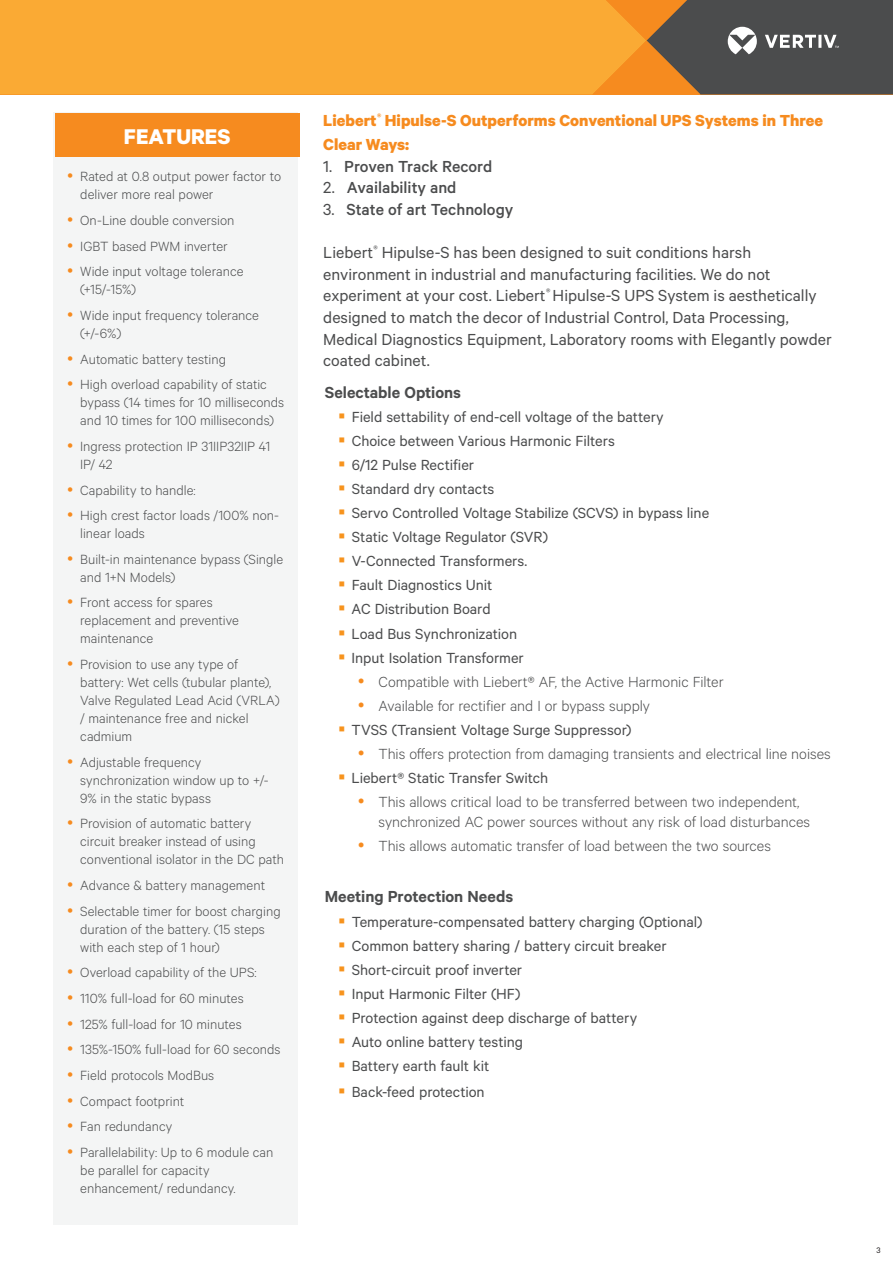
<style>
.page{position:relative;width:893px;height:1263px;background:#fff}
.page>*{position:absolute;margin:0;border:0;box-sizing:border-box;transform-origin:0 0}
.t1{font:700 24px "Calibre";color:#fff}
.t2{font:18px/21.6px "Calibre";color:#4b4c4d}
.t3{font:700 18px/24px "Calibre";color:#f68b1f}
.t4{font:500 18px "Calibre";color:#4b4c4d}
.t5{font:600 18px "Calibre";color:#4b4c4d}
.t6{font:16.5px/24px "Calibre";letter-spacing:-.005em;color:#4b4c4d}
.t7{font:300 16.5px/24px "Calibre";color:#4b4c4d}
.t8{font:300 15px/25.7px "Calibre";color:#4b4c4d}
.t9{font:9px "Calibre";color:#231f20}
.s1{font-weight:400}
</style>
<div class="page">
<div style="left:0;top:0;width:592px;height:94px;background:#faaa34"></div>
<svg style="left:592px;top:0;width:301px;height:94px;background:#806649"></svg>
<div style="left:53px;top:113px;width:245px;height:1112px;background:#f4f5f5"></div>
<div style="left:55px;top:113px;width:245px;height:44px;background:#f68b1f"></div>
<h1 class="t1" style="left:124px;top:121px;width:108px">Features</h1>
<p class="t8" style="left:80px;top:167px;width:202px;line-height:18px">Rated at 0.8 output power factor to deliver more real power</p>
<p class="t8" style="left:80px;top:207px;width:165px">On-Line double conversion<br>IGBT based PWM inverter<br>Wide input voltage tolerance</p>
<p class="t8" style="left:80px;top:276px;width:180px">(+15/-15%)<br>Wide input frequency tolerance</p>
<p class="t8" style="left:80px;top:320px;width:188px">(+/-6%)<br>Automatic battery testing<br>High overload capability of static</p>
<p class="t8" style="left:80px;top:393px;width:205px;line-height:18px">bypass (14 times for 10 milliseconds and 10 times for 100 milliseconds)</p>
<p class="t8" style="left:80px;top:436px;width:192px;line-height:18px">Ingress protection IP 31IIP32IIP 41<br>IP/ 42</p>
<p class="t8" style="left:80px;top:476px;width:200px">Capability to handle:<br>High crest factor loads /100% non-</p>
<p class="t8" style="left:80px;top:520px;width:204px">linear loads<br>Built-in maintenance bypass (Single</p>
<p class="t8" style="left:80px;top:564px;width:134px">and 1+N Models)<br>Front access for spares</p>
<p class="t8" style="left:80px;top:611px;width:160px;line-height:18px">replacement and preventive maintenance</p>
<p class="t8" style="left:80px;top:655px;width:201px;line-height:18px">Provision to use any type of battery: Wet cells (tubular plante),<br>Valve Regulated Lead Acid (VRLA) / maintenance free and nickel cadmium</p>
<p class="t8" style="left:80px;top:752px;width:190px;line-height:18px">Adjustable frequency synchronization window up to +/-<br>9% in the static bypass</p>
<p class="t8" style="left:80px;top:814px;width:205px;line-height:18px">Provision of automatic battery circuit breaker instead of using conventional isolator in the DC path</p>
<p class="t8" style="left:80px;top:872px;width:202px">Advance &amp; battery management<br>Selectable timer for boost charging</p>
<p class="t8" style="left:80px;top:919px;width:186px;line-height:18px">duration of the battery. (15 steps with each step of 1 hour)</p>
<p class="t8" style="left:80px;top:959px;width:202px">Overload capability of the UPS:<br>110% full-load for 60 minutes<br>125% full-load for 10 minutes<br>135%-150% full-load for 60 seconds<br>Field protocols ModBus<br>Compact footprint<br>Fan redundancy<br>Parallelability: Up to 6 module can</p>
<p class="t8" style="left:80px;top:1161px;width:157px;line-height:18px">be parallel for capacity enhancement/ redundancy.</p>
<p class="t3" style="left:323px;top:108px;width:501px">Liebert<sup>®</sup> Hipulse-S Outperforms Conventional UPS Systems in Three<br>Clear Ways:</p>
<p class="t4" style="left:323px;top:156px;width:170px"><span class="s1">1.</span> Proven Track Record</p>
<p class="t4" style="left:323px;top:177px;width:135px"><span class="s1">2.</span> Availability and</p>
<p class="t4" style="left:323px;top:199px;width:192px"><span class="s1">3.</span> State of art Technology</p>
<p class="t2" style="left:323px;top:241px;width:510px">Liebert<sup>®</sup> Hipulse-S has been designed to suit conditions harsh environment in industrial and manufacturing facilities. We do not experiment at your cost. Liebert<sup>®</sup> Hipulse-S UPS System is aesthetically designed to match the decor of Industrial Control, Data Processing, Medical Diagnostics Equipment, Laboratory rooms with Elegantly powder coated cabinet.</p>
<p class="t5" style="left:325px;top:382px;width:138px">Selectable Options</p>
<p class="t6" style="left:352px;top:404px;width:359px">Field settability of end-cell voltage of the battery<br>Choice between Various Harmonic Filters<br>6/12 Pulse Rectifier<br>Standard dry contacts<br>Servo Controlled Voltage Stabilize (SCVS) in bypass line<br>Static Voltage Regulator (SVR)<br>V-Connected Transformers.<br>Fault Diagnostics Unit<br>AC Distribution Board<br>Load Bus Synchronization<br>Input Isolation Transformer</p>
<p class="t7" style="left:379px;top:669px;width:346px">Compatible with Liebert® AF, the Active Harmonic Filter<br>Available for rectifier and I or bypass supply</p>
<p class="t6" style="left:352px;top:717px;width:281px">TVSS (Transient Voltage Surge Suppressor)</p>
<p class="t7" style="left:379px;top:741px;width:454px">This offers protection from damaging transients and electrical line noises</p>
<p class="t6" style="left:352px;top:765px;width:198px">Liebert® Static Transfer Switch</p>
<p class="t7" style="left:379px;top:791px;width:433px;line-height:19.8px">This allows critical load to be transferred between two independent, synchronized AC power sources without any risk of load disturbances</p>
<p class="t7" style="left:379px;top:833px;width:394px">This allows automatic transfer of load between the two sources</p>
<p class="t5" style="left:325px;top:886px;width:190px">Meeting Protection Needs</p>
<p class="t6" style="left:352px;top:909px;width:352px">Temperature-compensated battery charging (Optional)<br>Common battery sharing / battery circuit breaker Short-circuit proof inverter<br>Input Harmonic Filter (HF)<br>Protection against deep discharge of battery<br>Auto online battery testing<br>Battery earth fault kit</p>
<p class="t6" style="left:352px;top:1079px;width:134px">Back-feed protection</p>
<p class="t9" style="left:876px;top:1245px;width:6px">3</p>
</div>
